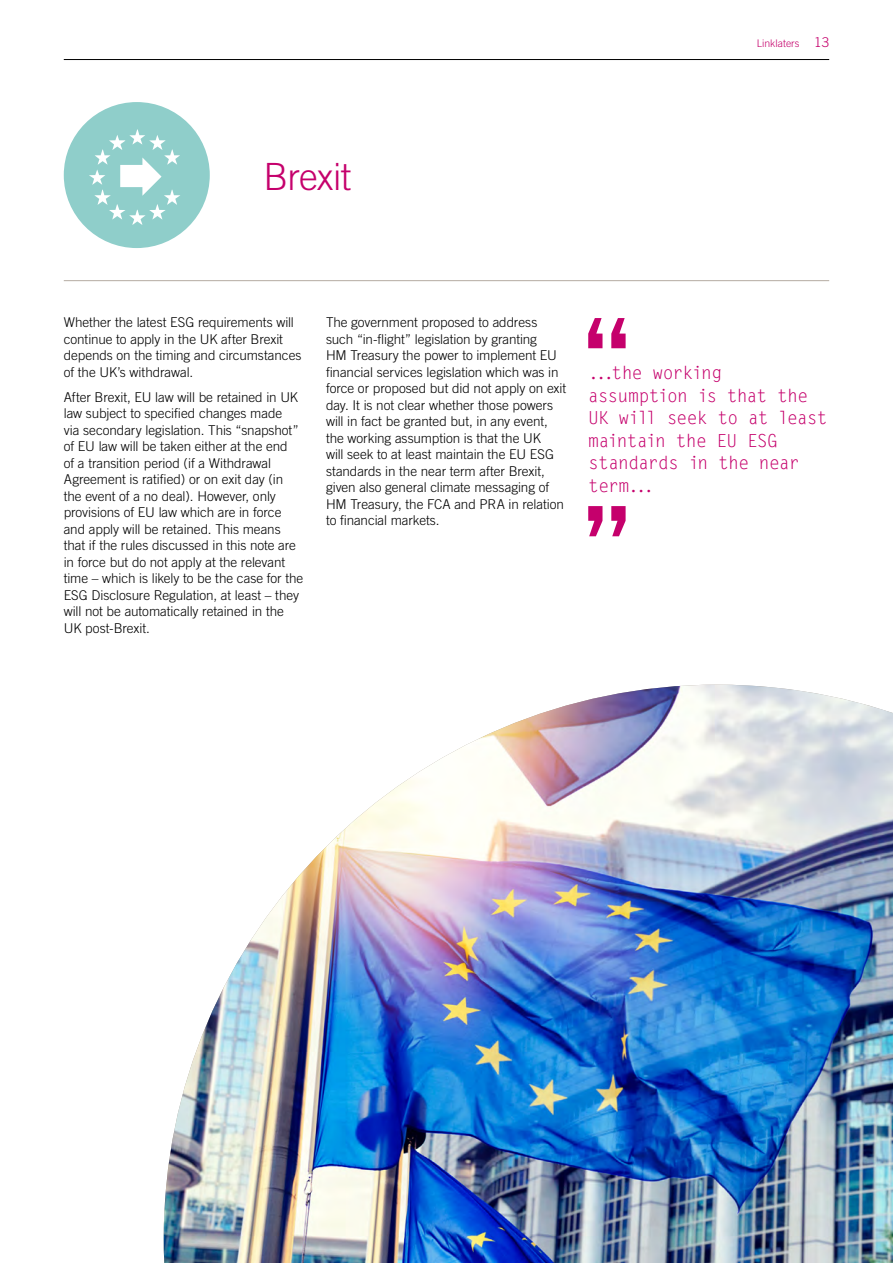
<style>
.page{position:relative;width:893px;height:1263px;background:#fff}
.page>*{position:absolute;margin:0;border:0;box-sizing:border-box;transform-origin:0 0}
.t1{font:300 37.5px "Trade Gothic";letter-spacing:-.02em;color:#c5006c}
.t2{font:18px/22.5px "Letter Gothic";letter-spacing:-.045em;color:#c5006c}
.t3{font:300 13.5px/16.5px "Trade Gothic";letter-spacing:-.005em;color:#000}
.t4{font:300 10.5px "Trade Gothic";color:#c5006c}
.s1{font-size:13.5px}
</style>
<div class="page">
<img style="left:164px;top:685px;width:729px;height:578px">
<hr style="left:64px;top:59px;width:765px;height:1px;background:#000">
<div style="left:64px;top:102px;width:146px;height:146px;background:#8fceca;border-radius:50%"></div>
<hr style="left:64px;top:280px;width:765px;height:1px;background:#b5aba1">
<svg style="left:89px;top:129px;width:91px;height:96px"></svg>
<svg style="left:588px;top:318px;width:38px;height:30px"></svg>
<svg style="left:588px;top:506px;width:38px;height:30px"></svg>
<h1 class="t1" style="left:264px;top:154px;width:89px">Brexit</h1>
<p class="t4" style="left:757px;top:37px;width:74px">Linklaters <span class="s1">13</span></p>
<p class="t3" style="left:64px;top:314px;width:239px">Whether the latest ESG requirements will continue to apply in the UK after Brexit depends on the timing and circumstances of the UK’s withdrawal.</p>
<p class="t3" style="left:64px;top:389px;width:241px">After Brexit, EU law will be retained in UK law subject to specified changes made<br>via secondary legislation. This “snapshot” of EU law will be taken either at the end<br>of a transition period (if a Withdrawal Agreement is ratified) or on exit day (in the event of a no deal). However, only provisions of EU law which are in force and apply will be retained. This means that if the rules discussed in this note are in force but do not apply at the relevant time – which is likely to be the case for the ESG Disclosure Regulation, at least – they will not be automatically retained in the UK post-Brexit.</p>
<p class="t3" style="left:326px;top:314px;width:242px">The government proposed to address such “in-flight” legislation by granting<br>HM Treasury the power to implement EU financial services legislation which was in force or proposed but did not apply on exit day. It is not clear whether those powers will in fact be granted but, in any event, the working assumption is that the UK<br>will seek to at least maintain the EU ESG standards in the near term after Brexit, given also general climate messaging of HM Treasury, the FCA and PRA in relation to financial markets.</p>
<h2 class="t2" style="left:588px;top:361px;width:241px">...the working<br>assumption is that the<br>UK will seek to at least maintain the EU ESG standards in the near term...</h2>
</div>
